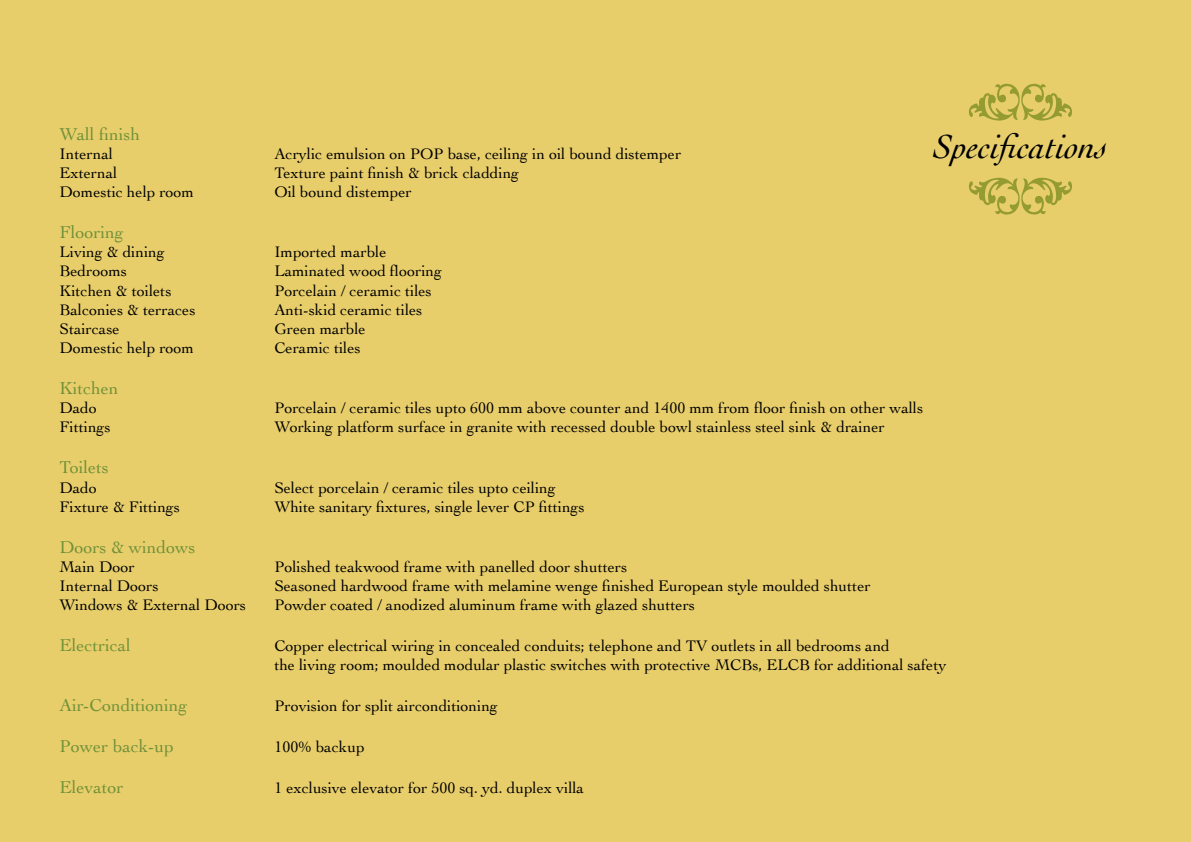
<style>
.page{position:relative;width:1191px;height:842px;background:#e8ce6b}
.page>*{position:absolute;margin:0;border:0;box-sizing:border-box;transform-origin:0 0}
.t1{font:italic 35px "Cochin";color:#000}
.t2{font:18px "Cochin";color:#709139}
.t3{font:16px/19.2px "Cochin";color:#000}
</style>
<div class="page">
<svg style="left:969px;top:178px;width:103px;height:37px"></svg>
<svg style="left:969px;top:84px;width:103px;height:37px"></svg>
<p class="t2" style="left:60px;top:123px;width:82px">Wall finish</p>
<p class="t3" style="left:60px;top:144px;width:55px">Internal</p>
<p class="t3" style="left:274px;top:144px;width:408px">Acrylic emulsion on POP base, ceiling in oil bound distemper</p>
<p class="t3" style="left:60px;top:163px;width:59px">External</p>
<p class="t3" style="left:274px;top:163px;width:246px">Texture paint finish &amp; brick cladding</p>
<p class="t3" style="left:60px;top:182px;width:136px">Domestic help room</p>
<p class="t3" style="left:274px;top:182px;width:139px">Oil bound distemper</p>
<p class="t2" style="left:60px;top:222px;width:66px">Flooring</p>
<p class="t3" style="left:60px;top:242px;width:107px">Living &amp; dining</p>
<p class="t3" style="left:274px;top:242px;width:114px">Imported marble</p>
<p class="t3" style="left:60px;top:262px;width:69px">Bedrooms</p>
<p class="t3" style="left:274px;top:262px;width:169px">Laminated wood flooring</p>
<p class="t3" style="left:60px;top:281px;width:113px">Kitchen &amp; toilets</p>
<p class="t3" style="left:274px;top:281px;width:159px">Porcelain / ceramic tiles</p>
<p class="t3" style="left:60px;top:300px;width:137px">Balconies &amp; terraces</p>
<p class="t3" style="left:274px;top:300px;width:150px">Anti-skid ceramic tiles</p>
<p class="t3" style="left:60px;top:319px;width:62px">Staircase</p>
<p class="t3" style="left:274px;top:319px;width:93px">Green marble</p>
<p class="t3" style="left:60px;top:338px;width:136px">Domestic help room</p>
<p class="t3" style="left:274px;top:338px;width:88px">Ceramic tiles</p>
<p class="t2" style="left:60px;top:378px;width:60px">Kitchen</p>
<p class="t3" style="left:60px;top:398px;width:39px">Dado</p>
<p class="t3" style="left:274px;top:398px;width:650px">Porcelain / ceramic tiles upto 600 mm above counter and 1400 mm from floor finish on other walls</p>
<p class="t3" style="left:60px;top:418px;width:53px">Fittings</p>
<p class="t3" style="left:274px;top:418px;width:612px">Working platform surface in granite with recessed double bowl stainless steel sink &amp; drainer</p>
<p class="t2" style="left:60px;top:457px;width:51px">Toilets</p>
<p class="t3" style="left:60px;top:478px;width:39px">Dado</p>
<p class="t3" style="left:274px;top:478px;width:283px">Select porcelain / ceramic tiles upto ceiling</p>
<p class="t3" style="left:60px;top:497px;width:122px">Fixture &amp; Fittings</p>
<p class="t3" style="left:274px;top:497px;width:312px">White sanitary fixtures, single lever CP fittings</p>
<p class="t2" style="left:60px;top:536px;width:138px">Doors &amp; windows</p>
<p class="t3" style="left:60px;top:557px;width:77px">Main Door</p>
<p class="t3" style="left:274px;top:557px;width:354px">Polished teakwood frame with panelled door shutters</p>
<p class="t3" style="left:60px;top:576px;width:101px">Internal Doors</p>
<p class="t3" style="left:274px;top:576px;width:598px">Seasoned hardwood frame with melamine wenge finished European style moulded shutter</p>
<p class="t3" style="left:60px;top:595px;width:188px">Windows &amp; External Doors</p>
<p class="t3" style="left:274px;top:595px;width:422px">Powder coated / anodized aluminum frame with glazed shutters</p>
<p class="t2" style="left:60px;top:635px;width:73px">Electrical</p>
<p class="t3" style="left:274px;top:636px;width:673px">Copper electrical wiring in concealed conduits; telephone and TV outlets in all bedrooms and<br>the living room; moulded modular plastic switches with protective MCBs, ELCB for additional safety</p>
<p class="t2" style="left:60px;top:695px;width:129px">Air-Conditioning</p>
<p class="t3" style="left:274px;top:696px;width:225px">Provision for split airconditioning</p>
<p class="t2" style="left:60px;top:735px;width:116px">Power back-up</p>
<p class="t3" style="left:274px;top:737px;width:92px">100% backup</p>
<p class="t2" style="left:60px;top:776px;width:65px">Elevator</p>
<p class="t3" style="left:274px;top:778px;width:311px">1 exclusive elevator for 500 sq. yd. duplex villa</p>
<h1 class="t1" style="left:932px;top:127px;width:176px">Specifications</h1>
</div>
